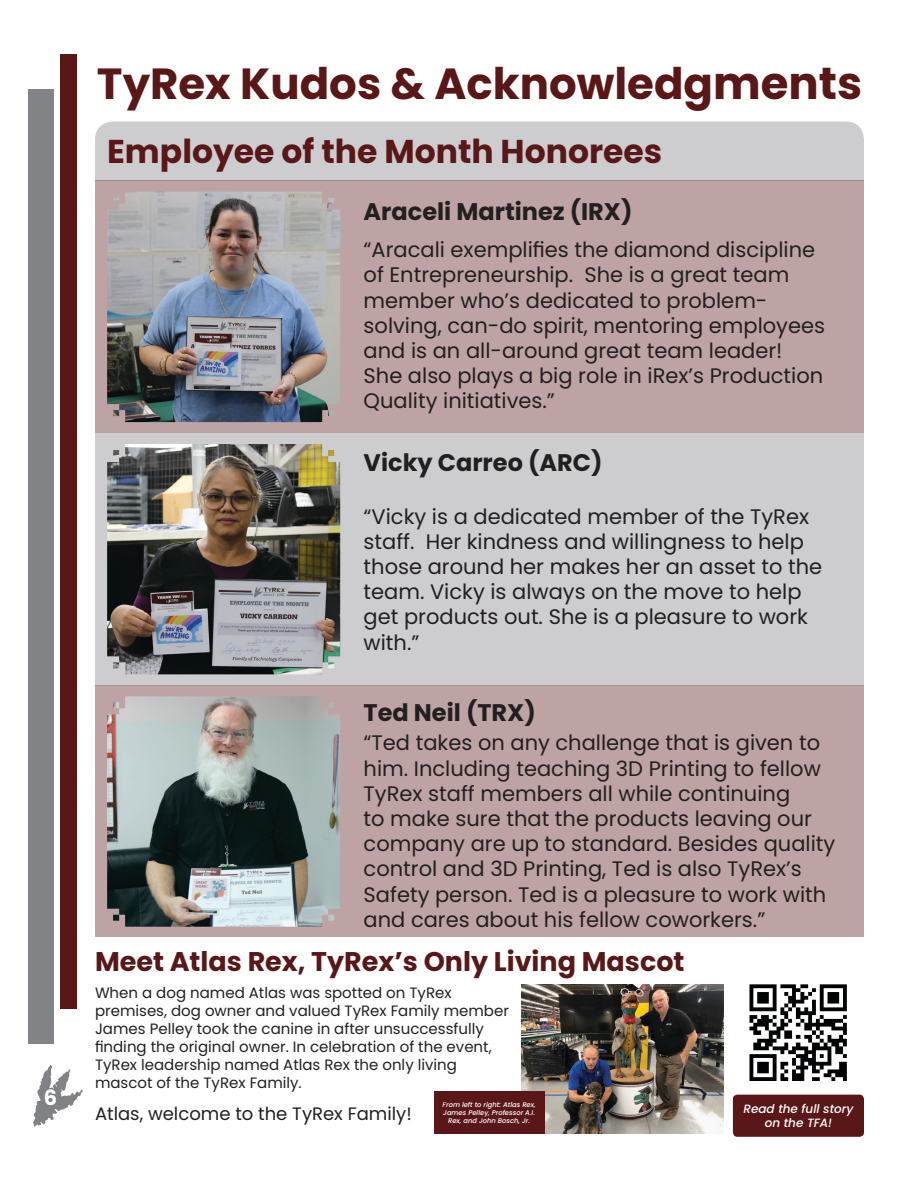
<style>
.page{position:relative;width:918px;height:1188px;background:#fff}
.page>*{position:absolute;margin:0;border:0;box-sizing:border-box;transform-origin:0 0}
.t1{font:700 43.5px "Poppins";color:#5a1718}
.t2{font:700 33px "Poppins";color:#5a1718}
.t3{font:700 27px "Poppins";color:#5a1718}
.t4{font:700 24px "Poppins";color:#231f20}
.t5{font:21px/25.2px "Poppins";color:#231f20}
.t6{font:700 21px "Poppins";color:#fff}
.t7{font:18px "Poppins";color:#231f20}
.t8{font:15px/18px "Poppins";color:#231f20}
.t9{font:italic 500 12px/14.4px "Poppins";color:#fff;text-align:center}
.t10{font:italic 500 6.75px/8.1px "Poppins";color:#fff;text-align:center}
.s1{font-size:45px}
</style>
<div class="page">
<div style="left:28px;top:90px;width:26px;height:954px;background:#818387"></div>
<div style="left:60px;top:54px;width:16px;height:954px;background:#5a1718"></div>
<svg style="left:33px;top:1065px;width:50px;height:61px"></svg>
<div style="left:95px;top:122px;width:769px;height:59px;background:#cdcdcf"></div>
<div style="left:95px;top:686px;width:769px;height:252px;background:#bda3a3"></div>
<div style="left:95px;top:433px;width:769px;height:252px;background:#cdcdcf"></div>
<div style="left:95px;top:181px;width:769px;height:252px;background:#bda3a3"></div>
<img style="left:107px;top:444px;width:233px;height:230px">
<img style="left:107px;top:696px;width:233px;height:231px">
<img style="left:107px;top:192px;width:233px;height:230px">
<img style="left:736px;top:984px;width:125px;height:111px">
<img style="left:521px;top:985px;width:203px;height:149px">
<div style="left:733px;top:1095px;width:131px;height:42px;background:#5a1718;border-radius:4px"></div>
<div style="left:434px;top:1092px;width:110px;height:42px;background:#5a1718"></div>
<p class="t6" style="left:44px;top:1086px;width:15px">6</p>
<p class="t1" style="left:97px;top:59px;width:767px">TyRex Kudos &amp; Acknowledg<span class="s1">ments</span></p>
<p class="t2" style="left:107px;top:132px;width:557px">Employee of the Month Honorees</p>
<p class="t4" style="left:364px;top:197px;width:270px">Araceli Martinez (IRX)</p>
<p class="t5" style="left:364px;top:237px;width:463px">“Aracali exemplifies the diamond discipline of Entrepreneurship. She is a great team member who’s dedicated to problem&shy;solving, can-do spirit, mentoring employees and is an all-around great team leader!<br>She also plays a big role in iRex’s Production Quality initiatives.”</p>
<p class="t4" style="left:364px;top:448px;width:241px">Vicky Carreo (ARC)</p>
<p class="t5" style="left:364px;top:504px;width:460px">“Vicky is a dedicated member of the TyRex staff. Her kindness and willingness to help those around her makes her an asset to the team. Vicky is always on the move to help get products out. She is a pleasure to work with.”</p>
<p class="t4" style="left:364px;top:699px;width:174px">Ted Neil (TRX)</p>
<p class="t5" style="left:364px;top:730px;width:473px">“Ted takes on any challenge that is given to him. Including teaching 3D Printing to fellow TyRex staff members all while continuing<br>to make sure that the products leaving our company are up to standard. Besides quality control and 3D Printing, Ted is also TyRex’s Safety person. Ted is a pleasure to work with and cares about his fellow coworkers.”</p>
<p class="t3" style="left:95px;top:946px;width:591px">Meet Atlas Rex, TyRex’s Only Living Mascot</p>
<p class="t8" style="left:95px;top:984px;width:415px">When a dog named Atlas was spotted on TyRex premises, dog owner and valued TyRex Family member James Pelley took the canine in after unsuccessfully finding the original owner. In celebration of the event, TyRex leadership named Atlas Rex the only living mascot of the TyRex Family.</p>
<p class="t7" style="left:95px;top:1104px;width:318px">Atlas, welcome to the TyRex Family!</p>
<p class="t9" style="left:743px;top:1101px;width:111px">Read the full story on the TFA!</p>
<p class="t10" style="left:443px;top:1101px;width:95px">From left to right: Atlas Rex,<br>James Pelley, Professor A.I.<br>Rex, and John Bosch, Jr.</p>
</div>
